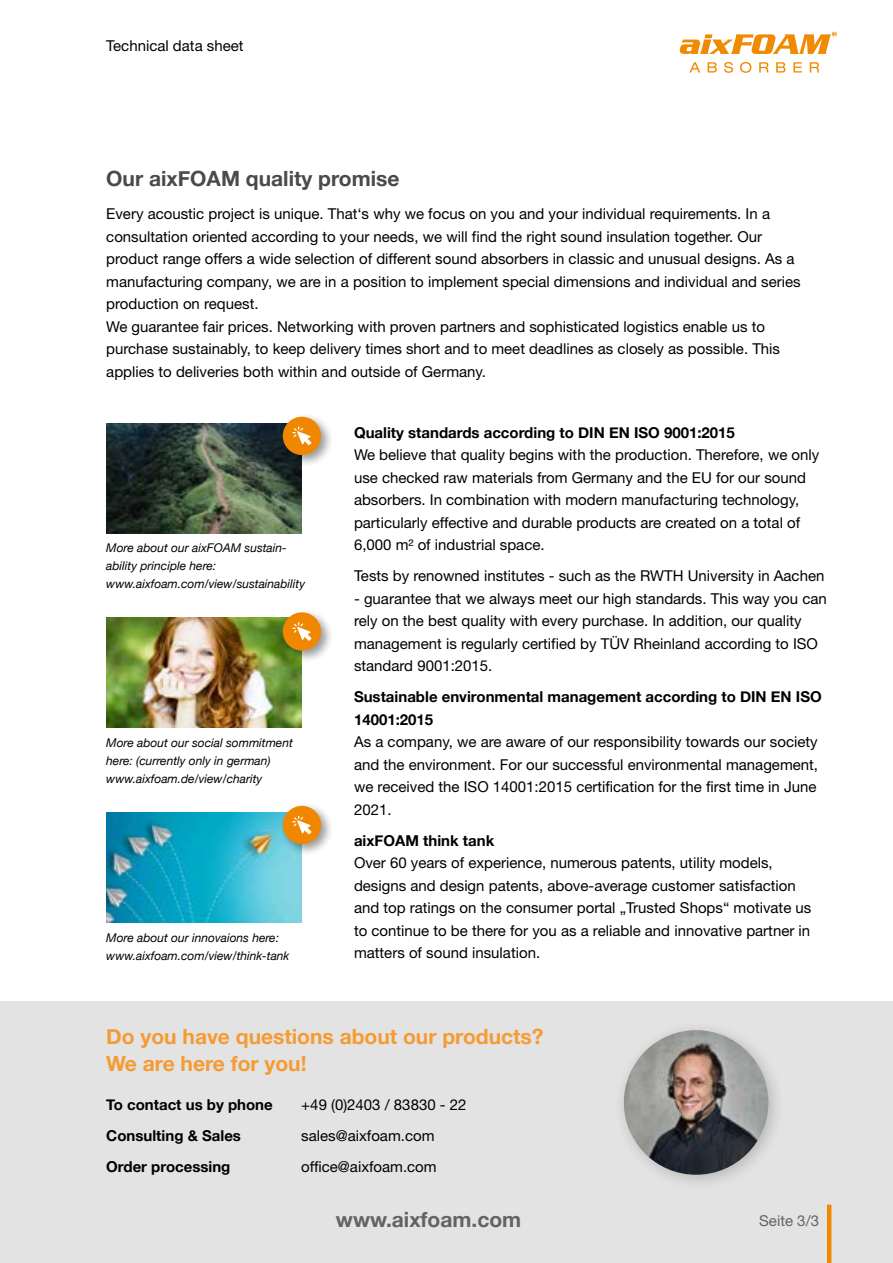
<style>
.page{position:relative;width:893px;height:1263px;background:#fff}
.page>*{position:absolute;margin:0;border:0;box-sizing:border-box;transform-origin:0 0}
.t1{font:700 21px/27px "Helvetica Neue";color:#f59b33}
.t2{font:700 21px "Helvetica Neue";color:#4a4a49}
.t3{font:700 21px "Helvetica Neue";color:#646363}
.t4{font:15px/22.5px "Helvetica Neue";color:#000}
.t5{font:700 15px/22.5px "Helvetica Neue";color:#000}
.t6{font:15px "Helvetica Neue";color:#646363}
.t7{font:italic 12px/18px "Helvetica Neue";color:#000}
</style>
<div class="page">
<div style="left:0;top:1188px;width:893px;height:75px;background:#e3e3e3"></div>
<svg style="left:680px;top:32px;width:157px;height:22px"></svg>
<svg style="left:689px;top:62px;width:11px;height:11px"></svg>
<svg style="left:708px;top:62px;width:9px;height:11px"></svg>
<svg style="left:724px;top:62px;width:9px;height:11px"></svg>
<svg style="left:740px;top:62px;width:11px;height:11px"></svg>
<svg style="left:759px;top:62px;width:10px;height:11px"></svg>
<svg style="left:776px;top:62px;width:9px;height:11px"></svg>
<svg style="left:793px;top:62px;width:9px;height:11px"></svg>
<svg style="left:810px;top:62px;width:9px;height:11px"></svg>
<hr style="left:827px;top:1205px;width:4px;height:58px;background:#f18700">
<img style="left:106px;top:423px;width:196px;height:110px">
<div style="left:279px;top:413px;width:54px;height:54px;background:#000;opacity:.4"></div>
<div style="left:283px;top:417px;width:38px;height:38px;background:#f18700;border-radius:50%"></div>
<svg style="left:292px;top:426px;width:19px;height:19px"></svg>
<img style="left:106px;top:618px;width:196px;height:110px">
<div style="left:279px;top:609px;width:54px;height:54px;background:#000;opacity:.4"></div>
<div style="left:283px;top:612px;width:38px;height:39px;background:#f18700;border-radius:50%"></div>
<svg style="left:292px;top:622px;width:19px;height:19px"></svg>
<img style="left:106px;top:813px;width:196px;height:110px">
<div style="left:279px;top:802px;width:54px;height:54px;background:#000;opacity:.4"></div>
<div style="left:283px;top:806px;width:38px;height:38px;background:#f18700;border-radius:50%"></div>
<svg style="left:292px;top:816px;width:19px;height:18px"></svg>
<div style="left:0;top:1002px;width:893px;height:86px;background:#e3e3e3"></div>
<div style="left:0;top:1083px;width:893px;height:51px;background:#e3e3e3"></div>
<div style="left:0;top:1114px;width:893px;height:51px;background:#e3e3e3"></div>
<div style="left:0;top:1145px;width:893px;height:51px;background:#e3e3e3"></div>
<div style="left:612px;top:1018px;width:173px;height:173px;background:#000;opacity:.2"></div>
<img style="left:624px;top:1030px;width:144px;height:145px;border-radius:72px">
<p class="t4" style="left:106px;top:34px;width:139px">Technical data sheet</p>
<h1 class="t2" style="left:106px;top:166px;width:295px">Our aixFOAM quality promise</h1>
<p class="t4" style="left:106px;top:203px;width:696px">Every acoustic project is unique. That‘s why we focus on you and your individual requirements. In a consultation oriented according to your needs, we will find the right sound insulation together. Our product range offers a wide selection of different sound absorbers in classic and unusual designs. As a manufacturing company, we are in a position to implement special dimensions and individual and series production on request.<br>We guarantee fair prices. Networking with proven partners and sophisticated logistics enable us to purchase sustainably, to keep delivery times short and to meet deadlines as closely as possible. This applies to deliveries both within and outside of Germany.</p>
<p class="t7" style="left:106px;top:538px;width:200px">More about our aixFOAM sustain&shy;ability principle here: www.aixfoam.com/view/sustainability</p>
<p class="t7" style="left:106px;top:733px;width:188px">More about our social sommitment here: (currently only in german) www.aixfoam.de/view/charity</p>
<p class="t7" style="left:106px;top:928px;width:185px">More about our innovaions here: www.aixfoam.com/view/think-tank</p>
<p class="t5" style="left:354px;top:421px;width:382px">Quality standards according to DIN EN ISO 9001:2015</p>
<p class="t4" style="left:354px;top:443px;width:467px">We believe that quality begins with the production. Therefore, we only use checked raw materials from Germany and the EU for our sound absorbers. In combination with modern manufacturing technology, particularly effective and durable products are created on a total of 6,000 m² of industrial space.</p>
<p class="t4" style="left:354px;top:564px;width:472px">Tests by renowned institutes - such as the RWTH University in Aachen</p>
<p class="t4" style="left:354px;top:587px;width:474px">- guarantee that we always meet our high standards. This way you can rely on the best quality with every purchase. In addition, our quality management is regularly certified by TÜV Rheinland according to ISO standard 9001:2015.</p>
<p class="t5" style="left:354px;top:685px;width:469px">Sustainable environmental management according to DIN EN ISO<br>14001:2015</p>
<p class="t4" style="left:354px;top:730px;width:466px;text-align:justify">As a company, we are aware of our responsibility towards our society and the environment. For our successful environmental management, we received the ISO 14001:2015 certification for the first time in June 2021.</p>
<p class="t5" style="left:354px;top:829px;width:142px">aixFOAM think tank</p>
<p class="t4" style="left:354px;top:851px;width:459px">Over 60 years of experience, numerous patents, utility models, designs and design patents, above-average customer satisfaction and top ratings on the consumer portal „Trusted Shops“ motivate us to continue to be there for you as a reliable and innovative partner in matters of sound insulation.</p>
<h1 class="t1" style="left:106px;top:1022px;width:439px">Do you have questions about our products?<br>We are here for you!</h1>
<p class="t5" style="left:106px;top:1093px;width:168px">To contact us by phone</p>
<p class="t4" style="left:301px;top:1093px;width:167px">+49 (0)2403 / 83830 - 22</p>
<p class="t5" style="left:106px;top:1124px;width:136px">Consulting &amp; Sales</p>
<p class="t4" style="left:301px;top:1124px;width:135px">sales@aixfoam.com</p>
<p class="t5" style="left:106px;top:1155px;width:126px">Order processing</p>
<p class="t4" style="left:301px;top:1155px;width:137px">office@aixfoam.com</p>
<h1 class="t3" style="left:336px;top:1206px;width:187px">www.aixfoam.com</h1>
<p class="t6" style="left:759px;top:1212px;width:61px">Seite 3/3</p>
</div>
